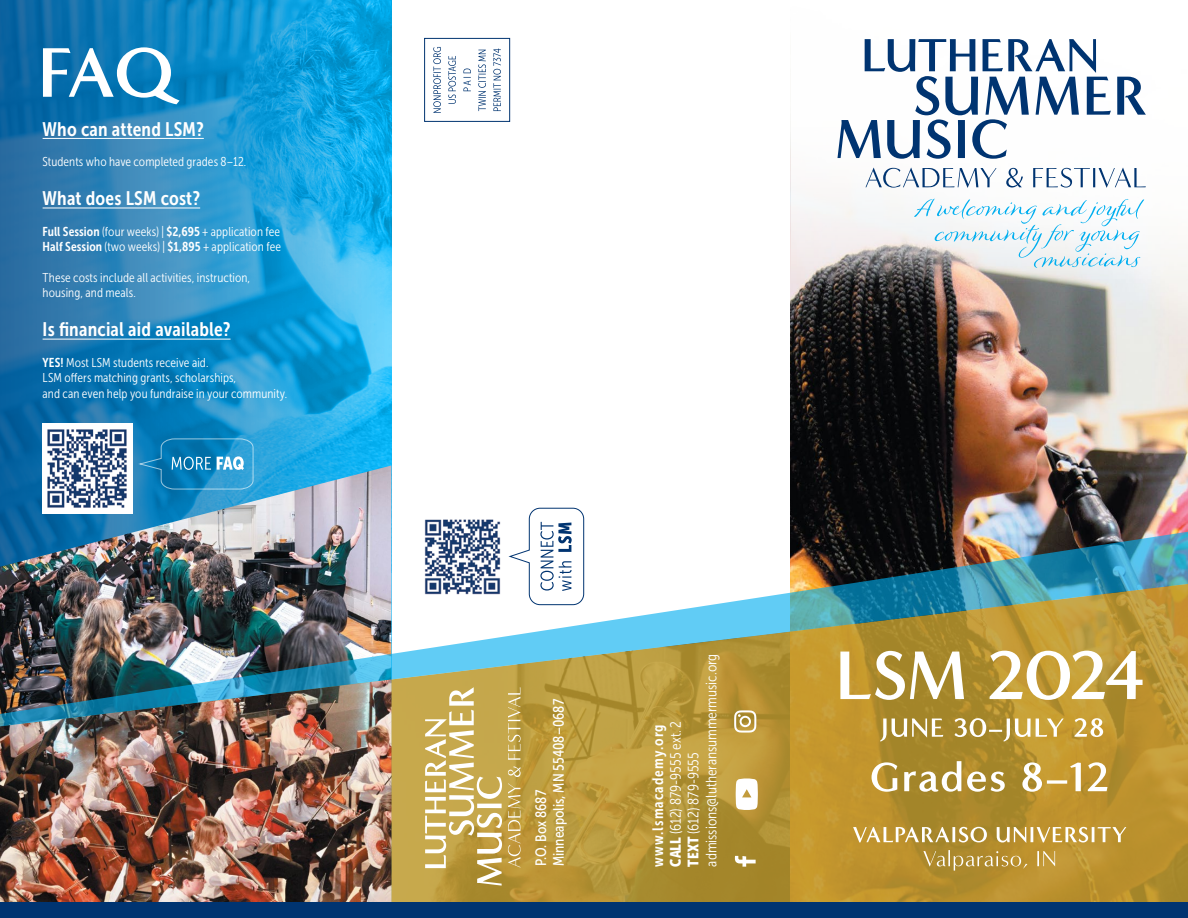
<style>
.page{position:relative;width:1188px;height:918px;background:#fff}
.page>*{position:absolute;margin:0;border:0;box-sizing:border-box;transform-origin:0 0}
.t1{font:700 72px "Minerva Modern";color:#fff}
.t2{font:19.5px "Museo Sans Cond 700";letter-spacing:.01em;color:#fff}
.t3{font:15px/17.5px "Museo Sans Cond 300";color:#fff}
.t4{font:15px/17.5px "Museo Sans Cond 500";color:#fff}
.t5{font:15px "Museo Sans Cond 700";letter-spacing:.07em;color:#fff}
.t6{font:12.9px/15.5px "Museo Sans Cond 300";letter-spacing:.005em;color:#fff}
.s1{font-family:"Museo Sans Cond 700"}
.s2{font-family:"Museo Sans Cond 900"}
</style>
<div class="page">
<img style="left:791px;top:407px;width:397px;height:121px">
<img style="left:791px;top:76px;width:397px;height:331px">
<svg style="left:914px;top:199px;width:230px;height:69px"></svg>
<div style="left:424px;top:38px;width:86px;height:84px;border:1px solid #003471"></div>
<svg style="left:0;top:0;width:391px;height:465px;background:#1d8fc8"></svg>
<img style="left:0;top:465px;width:391px;height:63px">
<svg style="left:392px;top:728px;width:796px;height:175px;background:#b79334"></svg>
<svg style="left:493px;top:49px;width:8px;height:62px"></svg>
<svg style="left:478px;top:50px;width:8px;height:61px"></svg>
<svg style="left:463px;top:69px;width:8px;height:22px"></svg>
<svg style="left:448px;top:56px;width:8px;height:48px"></svg>
<svg style="left:433px;top:47px;width:8px;height:66px"></svg>
<svg style="left:735px;top:856px;width:21px;height:11px"></svg>
<svg style="left:734px;top:728px;width:22px;height:5px"></svg>
<svg style="left:736px;top:778px;width:22px;height:32px"></svg>
<svg style="left:923px;top:850px;width:132px;height:21px;background:#bd9b49"></svg>
<svg style="left:853px;top:827px;width:273px;height:16px"></svg>
<svg style="left:872px;top:761px;width:236px;height:31px"></svg>
<svg style="left:880px;top:728px;width:223px;height:14px;background:#c1a558"></svg>
<img style="left:0;top:728px;width:392px;height:175px">
<div style="left:0;top:903px;width:1188px;height:15px;background:#003471"></div>
<hr style="left:43px;top:138px;width:161px;height:1px;background:#fff">
<hr style="left:43px;top:208px;width:157px;height:1px;background:#fff">
<hr style="left:43px;top:339px;width:188px;height:1px;background:#fff">
<div style="left:42px;top:423px;width:90px;height:90px;background:#fff"></div>
<img style="left:47px;top:429px;width:80px;height:79px">
<svg style="left:139px;top:439px;width:114px;height:50px;background:#258dc3"></svg>
<img style="left:424px;top:519px;width:77px;height:9px">
<svg style="left:528px;top:508px;width:56px;height:20px"></svg>
<img style="left:0;top:528px;width:1188px;height:200px">
<svg style="left:1117px;top:77px;width:29px;height:38px"></svg>
<svg style="left:837px;top:39px;width:274px;height:120px"></svg>
<svg style="left:866px;top:168px;width:131px;height:20px"></svg>
<svg style="left:1006px;top:168px;width:17px;height:20px"></svg>
<svg style="left:1033px;top:168px;width:113px;height:20px"></svg>
<svg style="left:425px;top:687px;width:77px;height:199px"></svg>
<svg style="left:508px;top:783px;width:13px;height:85px"></svg>
<svg style="left:508px;top:766px;width:13px;height:11px"></svg>
<svg style="left:508px;top:687px;width:13px;height:73px"></svg>
<h1 class="t1" style="left:37px;top:29px;width:137px">FAQ</h1>
<h2 class="t2" style="left:43px;top:118px;width:163px">Who can attend LSM?</h2>
<p class="t6" style="left:43px;top:154px;width:205px">Students who have completed grades 8–12.</p>
<h2 class="t2" style="left:43px;top:188px;width:159px">What does LSM cost?</h2>
<p class="t6" style="left:43px;top:224px;width:240px"><span class="s1">Full Session</span> (four weeks) | <span class="s1">$2,695</span> + application fee<br><span class="s1">Half Session</span> (two weeks) | <span class="s1">$1,895</span> + application fee</p>
<p class="t6" style="left:43px;top:270px;width:209px">These costs include all activities, instruction, housing, and meals.</p>
<h2 class="t2" style="left:43px;top:319px;width:189px">Is financial aid available?</h2>
<p class="t6" style="left:43px;top:355px;width:246px"><span class="s1">YES!</span> Most LSM students receive aid.<br>LSM offers matching grants, scholarships,<br>and can even help you fundraise in your community.</p>
<p class="t4" style="left:532px;top:866px;width:169px;rotate:-90deg">P.O. Box 8687<br>Minneapolis, MN 55408–0687</p>
<p class="t3" style="left:703px;top:867px;width:214px;rotate:-90deg">admissions@lutheransummermusic.org</p>
<p class="t5" style="left:650px;top:867px;width:144px;rotate:-90deg">www.lsmacademy.org</p>
<p class="t3" style="left:667px;top:867px;width:147px;rotate:-90deg"><span class="s2">CALL</span> (612) 879-9555 ext. 2<br><span class="s2">TEXT</span> (612) 879-9555</p>
</div>
